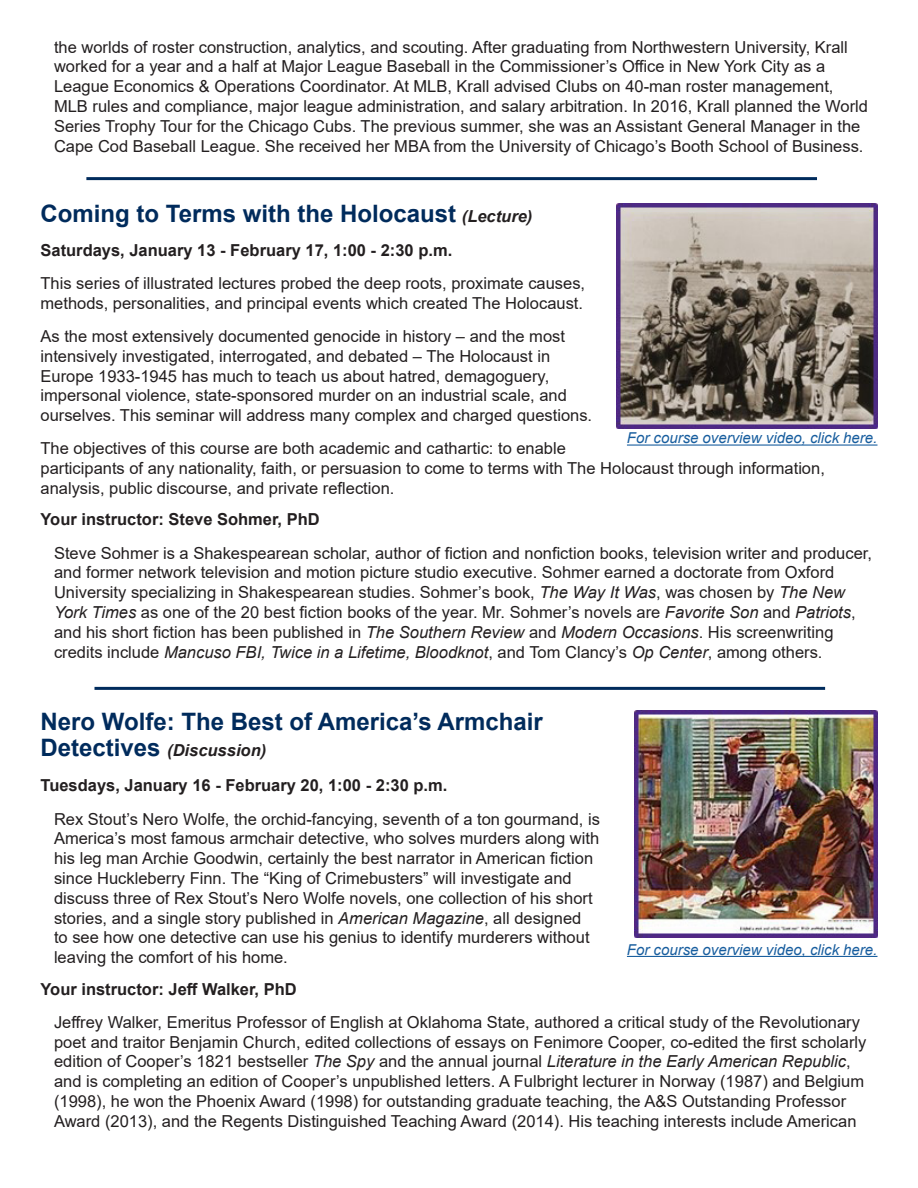
<style>
.page{position:relative;width:918px;height:1188px;background:#fff}
.page>*{position:absolute;margin:0;border:0;box-sizing:border-box;transform-origin:0 0}
.t1{font:700 24px "Arial";color:#002b5c}
.paragraph{font:16.5px/19.8px "Arial";color:#231f20}
.paragraph-2{font:700 16.5px "Arial";color:#231f20}
.t2{font:italic 700 16.5px "Arial";color:#231f20}
.t3{font:italic 15px "Arial";color:#175d9e}
.s1{font-style:italic;font-size:16.5px;color:#231f20}
.s2{font-style:italic}
.s3{font-style:normal;font-size:24px;color:#002b5c}
</style>
<div class="page">
<img style="left:634px;top:711px;width:244px;height:227px">
<hr style="left:627px;top:956px;width:250px;height:1px;background:#175d9e">
<img style="left:616px;top:203px;width:262px;height:225px">
<hr style="left:627px;top:445px;width:250px;height:1px;background:#175d9e">
<hr style="left:86px;top:177px;width:731px;height:3px;background:#002b5c">
<hr style="left:94px;top:687px;width:731px;height:3px;background:#002b5c">
<p class="paragraph" style="left:54px;top:37px;width:816px">the worlds of roster construction, analytics, and scouting. After graduating from Northwestern University, Krall worked for a year and a half at Major League Baseball in the Commissioner’s Office in New York City as a League Economics &amp; Operations Coordinator. At MLB, Krall advised Clubs on 40-man roster management, MLB rules and compliance, major league administration, and salary arbitration. In 2016, Krall planned the World Series Trophy Tour for the Chicago Cubs. The previous summer, she was an Assistant General Manager in the Cape Cod Baseball League. She received her MBA from the University of Chicago’s Booth School of Business.</p>
<p class="t1" style="left:40px;top:197px;width:493px">Coming to Terms with the Holocaust <span class="s1">(Lecture)</span></p>
<p class="paragraph-2" style="left:40px;top:238px;width:413px">Saturdays, January 13 - February 17, 1:00 - 2:30 p.m.</p>
<p class="paragraph" style="left:40px;top:273px;width:546px">This series of illustrated lectures probed the deep roots, proximate causes, methods, personalities, and principal events which created The Holocaust.</p>
<p class="paragraph" style="left:40px;top:326px;width:553px">As the most extensively documented genocide in history – and the most intensively investigated, interrogated, and debated – The Holocaust in Europe 1933-1945 has much to teach us about hatred, demagoguery, impersonal violence, state-sponsored murder on an industrial scale, and ourselves. This seminar will address many complex and charged questions.</p>
<p class="paragraph" style="left:40px;top:439px;width:786px">The objectives of this course are both academic and cathartic: to enable<br>participants of any nationality, faith, or persuasion to come to terms with The Holocaust through information, analysis, public discourse, and private reflection.</p>
<p class="paragraph-2" style="left:40px;top:508px;width:281px">Your instructor: Steve Sohmer, PhD</p>
<p class="paragraph" style="left:54px;top:543px;width:820px">Steve Sohmer is a Shakespearean scholar, author of fiction and nonfiction books, television writer and producer, and former network television and motion picture studio executive. Sohmer earned a doctorate from Oxford University specializing in Shakespearean studies. Sohmer’s book, <span class="s2">The Way It Was</span>, was chosen by <span class="s2">The New York Times</span> as one of the 20 best fiction books of the year. Mr. Sohmer’s novels are <span class="s2">Favorite Son</span> and <span class="s2">Patriots</span>, and his short fiction has been published in <span class="s2">The Southern Review</span> and <span class="s2">Modern Occasions</span>. His screenwriting credits include <span class="s2">Mancuso FBI, Twice in a Lifetime, Bloodknot</span>, and Tom Clancy’s <span class="s2">Op Center</span>, among others.</p>
<p class="t3" style="left:627px;top:428px;width:252px">For course overview video, click here.</p>
<p class="t1" style="left:40px;top:705px;width:504px">Nero Wolfe: The Best of America’s Armchair</p>
<p class="t2" style="left:40px;top:739px;width:227px"><span class="s3">Detectives</span> (Discussion)</p>
<p class="paragraph-2" style="left:40px;top:774px;width:408px">Tuesdays, January 16 - February 20, 1:00 - 2:30 p.m.</p>
<p class="paragraph" style="left:54px;top:809px;width:547px">Rex Stout’s Nero Wolfe, the orchid-fancying, seventh of a ton gourmand, is America’s most famous armchair detective, who solves murders along with his leg man Archie Goodwin, certainly the best narrator in American fiction since Huckleberry Finn. The “King of Crimebusters” will investigate and discuss three of Rex Stout’s Nero Wolfe novels, one collection of his short stories, and a single story published in <span class="s2">American Magazine</span>, all designed<br>to see how one detective can use his genius to identify murderers without leaving the comfort of his home.</p>
<p class="paragraph-2" style="left:40px;top:977px;width:258px">Your instructor: Jeff Walker, PhD</p>
<p class="paragraph" style="left:54px;top:1012px;width:814px">Jeffrey Walker, Emeritus Professor of English at Oklahoma State, authored a critical study of the Revolutionary poet and traitor Benjamin Church, edited collections of essays on Fenimore Cooper, co-edited the first scholarly edition of Cooper’s 1821 bestseller <span class="s2">The Spy</span> and the annual journal <span class="s2">Literature in the Early American Republic</span>, and is completing an edition of Cooper’s unpublished letters. A Fulbright lecturer in Norway (1987) and Belgium (1998), he won the Phoenix Award (1998) for outstanding graduate teaching, the A&amp;S Outstanding Professor Award (2013), and the Regents Distinguished Teaching Award (2014). His teaching interests include American</p>
<p class="t3" style="left:627px;top:940px;width:252px">For course overview video, click here.</p>
</div>
